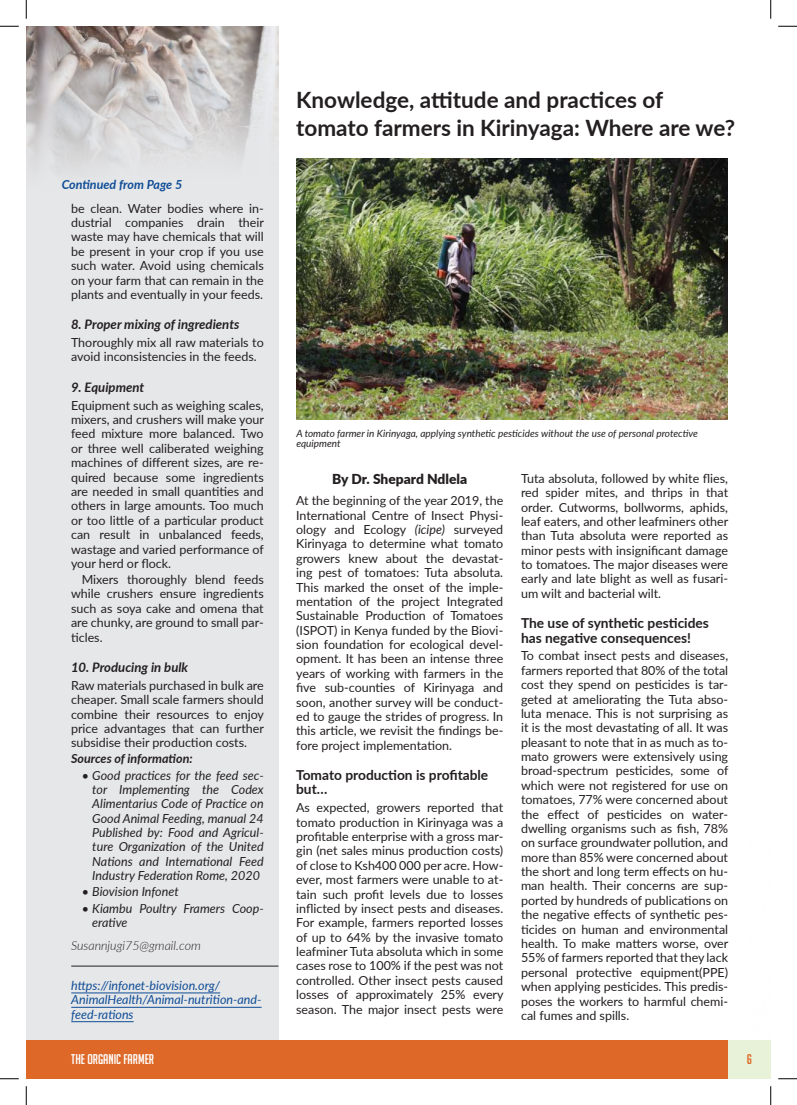
<style>
.page{position:relative;width:797px;height:1105px;background:#fff}
.page>*{position:absolute;margin:0;border:0;box-sizing:border-box;transform-origin:0 0}
.t1{font:700 22.5px/27.5px "Lato";color:#231f20}
.t2{font:700 13.75px/14.4px "Lato";color:#231f20}
.t3{font:900 13.75px "Lato";color:#231f20}
.t4{font:13.75px "Big Noodle Titling";color:#fff}
.t5{font:13.75px "Big Noodle Titling";color:#de6827}
.t6{font:italic 700 13.12px "Lato";color:#231f20}
.t7{font:12.5px/14.4px "Lato";color:#231f20;text-align:justify}
.t8{font:italic 12.5px/14.4px "Lato";color:#231f20;text-align:justify}
.t9{font:italic 12.5px/14.4px "Lato";color:#0f4d96}
.t10{font:italic 300 12.5px "Lato";color:#231f20}
.t11{font:italic 700 12.5px "Lato";color:#231f20}
.t12{font:italic 700 12.5px "Lato";color:#0f4d96}
.t13{font:italic 10px/10px "Lato";color:#231f20}
.s1{font-style:italic}
</style>
<div class="page">
<div style="left:26px;top:26px;width:252px;height:1038px;background:#e6e7e9"></div>
<img style="left:26px;top:26px;width:252px;height:144px">
<img style="left:296px;top:159px;width:432px;height:260px">
<hr style="left:71px;top:966px;width:207px;height:1px;background:#231f20">
<hr style="left:71px;top:993px;width:149px;height:1px;background:#0f4d96">
<hr style="left:71px;top:1007px;width:190px;height:1px;background:#0f4d96">
<hr style="left:71px;top:1021px;width:63px;height:1px;background:#0f4d96">
<div style="left:728px;top:1040px;width:42px;height:39px;background:#e7f2d8"></div>
<div style="left:26px;top:1040px;width:702px;height:39px;background:#de6827"></div>
<svg style="left:0;top:25px;width:19px;height:2px"></svg>
<svg style="left:778px;top:25px;width:19px;height:2px"></svg>
<svg style="left:0;top:1078px;width:19px;height:1px"></svg>
<svg style="left:778px;top:1078px;width:19px;height:1px"></svg>
<svg style="left:25px;top:0;width:2px;height:19px"></svg>
<svg style="left:25px;top:1086px;width:2px;height:19px"></svg>
<svg style="left:770px;top:0;width:1px;height:19px"></svg>
<svg style="left:770px;top:1086px;width:1px;height:19px"></svg>
<p class="t12" style="left:62px;top:176px;width:122px">Continued from Page 5</p>
<p class="t7" style="left:71px;top:200px;width:194px">be clean. Water bodies where in&shy;dustrial companies drain their waste may have chemicals that will be present in your crop if you use such water. Avoid using chemicals on your farm that can remain in the plants and eventually in your feeds.</p>
<p class="t6" style="left:71px;top:315px;width:170px">8. Proper mixing of ingredients</p>
<p class="t7" style="left:71px;top:335px;width:194px">Thoroughly mix all raw materials to avoid inconsistencies in the feeds.</p>
<p class="t6" style="left:71px;top:377px;width:75px">9. Equipment</p>
<p class="t7" style="left:71px;top:397px;width:194px">Equipment such as weighing scales, mixers, and crushers will make your feed mixture more balanced. Two or three well caliberated weighing machines of different sizes, are re&shy;quired because some ingredients are needed in small quantities and others in large amounts. Too much or too little of a particular product can result in unbalanced feeds, wastage and varied performance of your herd or flock.</p>
<p class="t7" style="left:71px;top:572px;width:194px;text-indent:11px">Mixers thoroughly blend feeds while crushers ensure ingredients such as soya cake and omena that are chunky, are ground to small par&shy;ticles.</p>
<p class="t6" style="left:71px;top:657px;width:119px">10. Producing in bulk</p>
<p class="t7" style="left:71px;top:677px;width:194px">Raw materials purchased in bulk are cheaper. Small scale farmers should combine their resources to enjoy price advantages that can further subsidise their production costs.</p>
<p class="t11" style="left:71px;top:750px;width:123px">Sources of information:</p>
<p class="t8" style="left:92px;top:767px;width:173px;text-indent:-11px">• Good practices for the feed sec&shy;tor Implementing the Codex Alimentarius Code of Practice on Good Animal Feeding, manual 24<br>Published by: Food and Agricul&shy;ture Organization of the United Nations and International Feed Industry Federation Rome, 2020</p>
<p class="t8" style="left:82px;top:884px;width:99px">• Biovision Infonet</p>
<p class="t8" style="left:92px;top:900px;width:173px;text-indent:-11px">• Kiambu Poultry Framers Coop&shy;erative</p>
<p class="t10" style="left:71px;top:937px;width:131px">Susannjugi75@gmail.com</p>
<p class="t9" style="left:71px;top:978px;width:192px">https://infonet-biovision.org/<br>AnimalHealth/Animal-nutrition-and&shy;feed-rations</p>
<h1 class="t1" style="left:296px;top:85px;width:440px">Knowledge, attitude and practices of tomato farmers in Kirinyaga: Where are we?</h1>
<p class="t13" style="left:296px;top:428px;width:403px">A tomato farmer in Kirinyaga, applying synthetic pesticides without the use of personal protective equipment</p>
<p class="t3" style="left:332px;top:468px;width:136px">By Dr. Shepard Ndlela</p>
<p class="t7" style="left:296px;top:493px;width:209px">At the beginning of the year 2019, the International Centre of Insect Physi&shy;ology and Ecology <span class="s1">(icipe)</span> surveyed Kirinyaga to determine what tomato growers knew about the devastat&shy;ing pest of tomatoes: Tuta absoluta.<br>This marked the onset of the imple&shy;mentation of the project Integrated Sustainable Production of Tomatoes (ISPOT) in Kenya funded by the Biovi&shy;sion foundation for ecological devel&shy;opment. It has been an intense three years of working with farmers in the five sub-counties of Kirinyaga and soon, another survey will be conduct&shy;ed to gauge the strides of progress. In this article, we revisit the findings be&shy;fore project implementation.</p>
<p class="t2" style="left:296px;top:767px;width:194px">Tomato production is profitable but…</p>
<p class="t7" style="left:296px;top:800px;width:209px">As expected, growers reported that tomato production in Kirinyaga was a profitable enterprise with a gross mar&shy;gin (net sales minus production costs) of close to Ksh400 000 per acre. How&shy;ever, most farmers were unable to at&shy;tain such profit levels due to losses inflicted by insect pests and diseases.<br>For example, farmers reported losses of up to 64% by the invasive tomato leafminer Tuta absoluta which in some cases rose to 100% if the pest was not controlled. Other insect pests caused losses of approximately 25% every season. The major insect pests were</p>
<p class="t7" style="left:521px;top:471px;width:209px">Tuta absoluta, followed by white flies, red spider mites, and thrips in that order. Cutworms, bollworms, aphids, leaf eaters, and other leafminers other than Tuta absoluta were reported as minor pests with insignificant damage to tomatoes. The major diseases were early and late blight as well as fusari&shy;um wilt and bacterial wilt.</p>
<p class="t2" style="left:521px;top:615px;width:189px">The use of synthetic pesticides has negative consequences!</p>
<p class="t7" style="left:521px;top:648px;width:209px">To combat insect pests and diseases, farmers reported that 80% of the total cost they spend on pesticides is tar&shy;geted at ameliorating the Tuta abso&shy;luta menace. This is not surprising as it is the most devastating of all. It was pleasant to note that in as much as to&shy;mato growers were extensively using broad-spectrum pesticides, some of which were not registered for use on tomatoes, 77% were concerned about the effect of pesticides on water&shy;dwelling organisms such as fish, 78% on surface groundwater pollution, and more than 85% were concerned about the short and long term effects on hu&shy;man health. Their concerns are sup&shy;ported by hundreds of publications on the negative effects of synthetic pes&shy;ticides on human and environmental health. To make matters worse, over 55% of farmers reported that they lack personal protective equipment(PPE) when applying pesticides. This predis&shy;poses the workers to harmful chemi&shy;cal fumes and spills.</p>
<p class="t4" style="left:71px;top:1051px;width:84px">THE ORGANIC FARMER</p>
<p class="t5" style="left:746px;top:1051px;width:7px">6</p>
</div>
